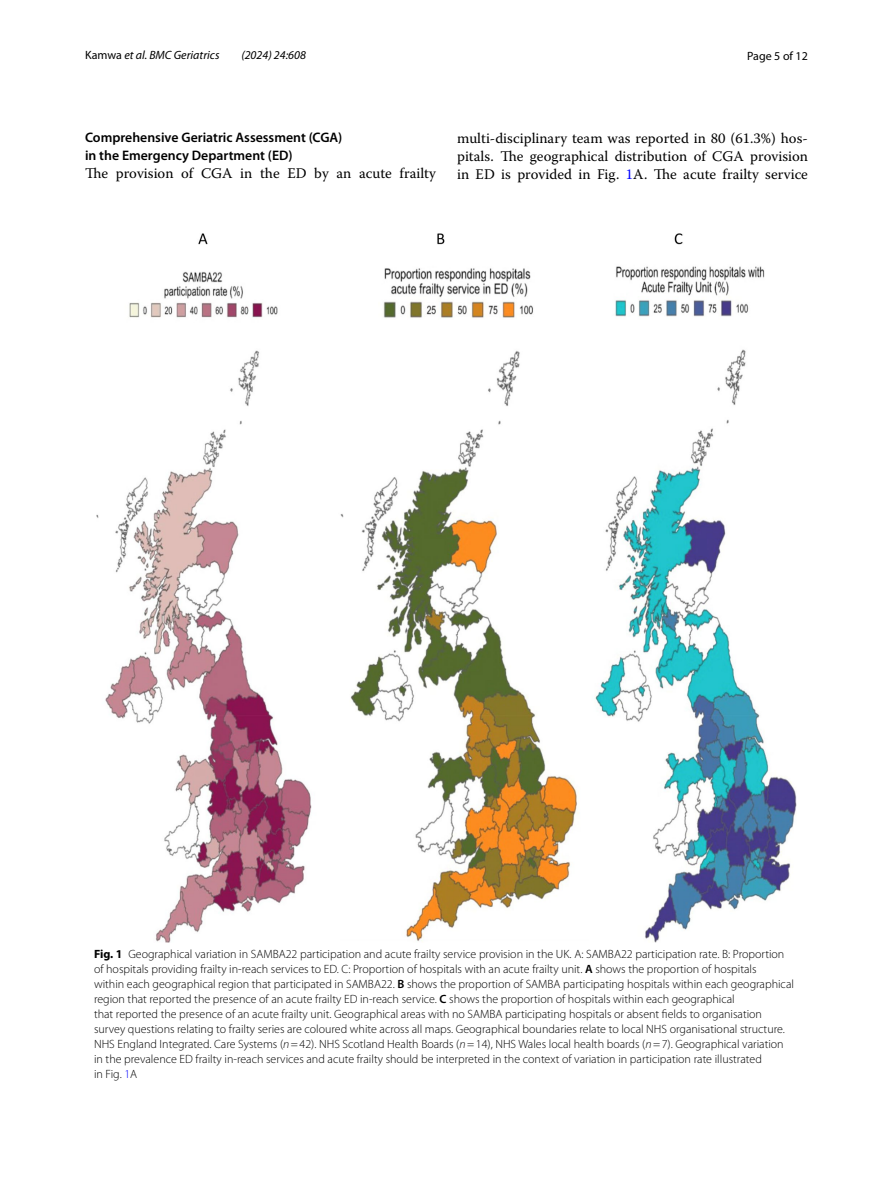
<style>
.page{position:relative;width:893px;height:1187px;background:#fff}
.page>*{position:absolute;margin:0;border:0;box-sizing:border-box;transform-origin:0 0}
.t1{font:14.7px/18px "Warnock Pro";color:#000;text-align:justify}
.t2{font:600 13.8px/18px "Myriad Pro";color:#000}
.t3{font:300 12px/15px "Myriad Pro";color:#000}
.t4{font:italic 12px "Myriad Pro";color:#000}
.t5{font:12px "Myriad Pro";color:#000}
.s1{font-style:normal}
.s2{color:#00f}
.s3{font-weight:700}
.s4{font-weight:600}
.s5{font-style:italic}
</style>
<div class="page">
<img style="left:96px;top:233px;width:701px;height:709px">
<p class="t4" style="left:85px;top:48px;width:136px"><span class="s1">Kamwa</span> et al. BMC Geriatrics</p>
<p class="t4" style="left:241px;top:48px;width:66px">(2024) 24:608</p>
<p class="t5" style="left:747px;top:48px;width:62px">Page 5 of 12</p>
<p class="t2" style="left:85px;top:128px;width:259px">Comprehensive Geriatric Assessment (CGA) in the Emergency Department (ED)</p>
<p class="t1" style="left:85px;top:164px;width:352px">The provision of CGA in the ED by an acute frailty</p>
<p class="t1" style="left:457px;top:128px;width:352px">multi-disciplinary team was reported in 80 (61.3%) hos&shy;pitals. The geographical distribution of CGA provision in ED is provided in Fig. <span class="s2">1</span>A. The acute frailty service</p>
<p class="t3" style="left:94px;top:946px;width:701px"><span class="s3">Fig. 1</span> Geographical variation in SAMBA22 participation and acute frailty service provision in the UK. A: SAMBA22 participation rate. B: Proportion of hospitals providing frailty in-reach services to ED. C: Proportion of hospitals with an acute frailty unit. <span class="s4">A</span> shows the proportion of hospitals<br>within each geographical region that participated in SAMBA22. <span class="s4">B</span> shows the proportion of SAMBA participating hospitals within each geographical region that reported the presence of an acute frailty ED in-reach service. <span class="s4">C</span> shows the proportion of hospitals within each geographical<br>that reported the presence of an acute frailty unit. Geographical areas with no SAMBA participating hospitals or absent fields to organisation survey questions relating to frailty series are coloured white across all maps. Geographical boundaries relate to local NHS organisational structure.<br>NHS England Integrated. Care Systems (<span class="s5">n</span>=42). NHS Scotland Health Boards (<span class="s5">n</span>=14), NHS Wales local health boards (<span class="s5">n</span>=7). Geographical variation in the prevalence ED frailty in-reach services and acute frailty should be interpreted in the context of variation in participation rate illustrated<br>in Fig. <span class="s2">1</span>A</p>
</div>
